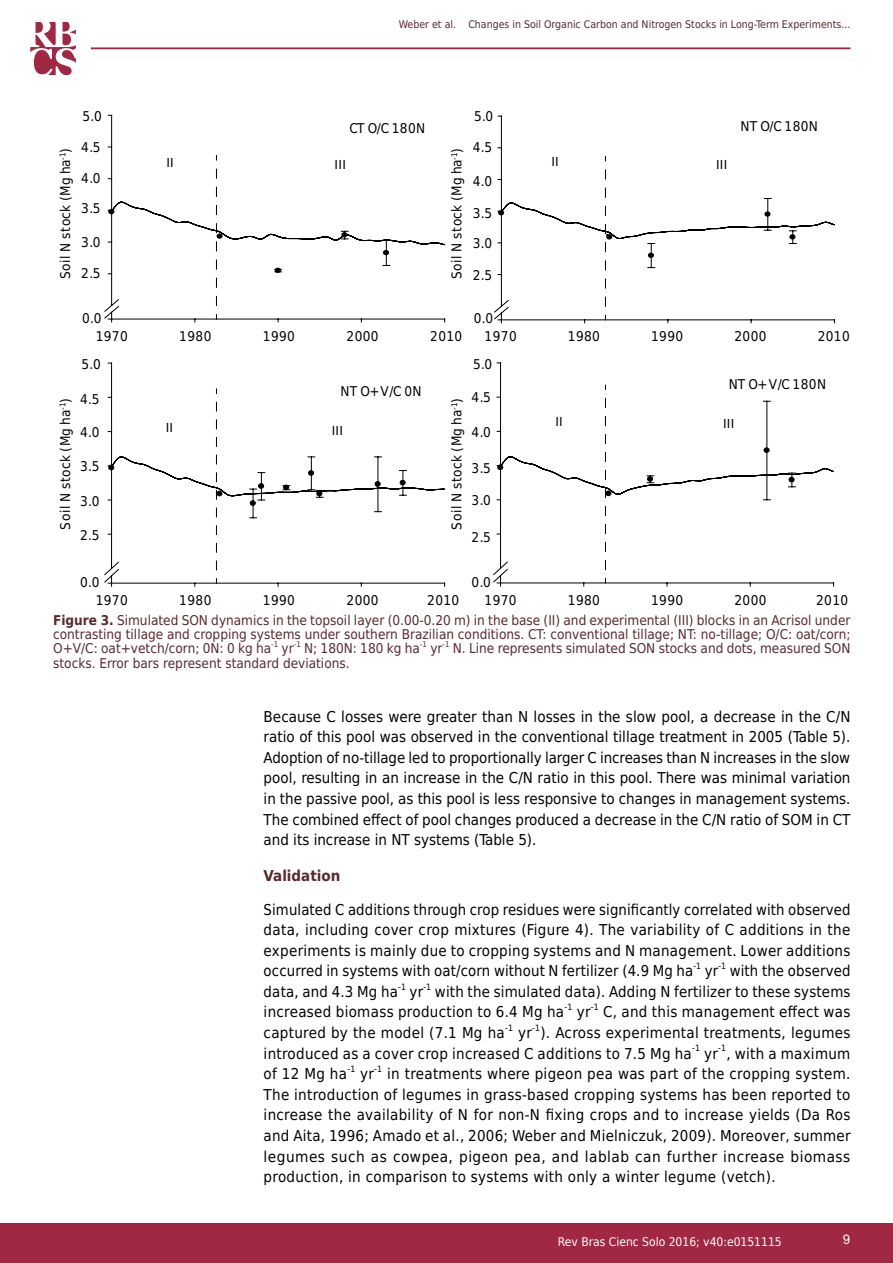
<style>
.page{position:relative;width:893px;height:1263px;background:#fff}
.page>*{position:absolute;margin:0;border:0;box-sizing:border-box;transform-origin:0 0}
.t1{font:15px/20.5px "DejaVu Sans Condensed";letter-spacing:.02em;color:#000;text-align:justify}
.t2{font:700 15px "DejaVu Sans Condensed";color:#582931}
.t3{font:13.5px/14.2px "DejaVu Sans Condensed";color:#582931;text-align:justify}
.t4{font:13.5px "DejaVu Sans Condensed";letter-spacing:.03em;color:#010101}
.t5{font:13.5px "DejaVu Sans Condensed";letter-spacing:.01em;color:#010101}
.t6{font:13.5px "Akkurat Pro";color:#fff}
.t7{font:12.45px "DejaVu Sans Condensed";letter-spacing:.02em;color:#010101;scale:1.09 1}
.t8{font:12px "DejaVu Sans Condensed";color:#fff}
.t9{font:10.5px "DejaVu Sans Condensed";color:#582931}
.t10{font:8.7px "DejaVu Sans Condensed";color:#000}
.t11{font:7.8px "DejaVu Sans Condensed";color:#582931}
.s1{font-weight:700}
</style>
<div class="page">
<div style="left:0;top:1223px;width:893px;height:40px;background:#a02842"></div>
<hr style="left:91px;top:47px;width:759px;height:2px;background:#a02842">
<svg style="left:30px;top:22px;width:46px;height:52px"></svg>
<svg style="left:494px;top:115px;width:341px;height:208px"></svg>
<svg style="left:498px;top:210px;width:6px;height:5px"></svg>
<svg style="left:104px;top:115px;width:341px;height:207px"></svg>
<svg style="left:104px;top:362px;width:341px;height:224px"></svg>
<svg style="left:493px;top:362px;width:341px;height:224px"></svg>
<svg style="left:562px;top:156px;width:273px;height:150px"></svg>
<p class="t9" style="left:399px;top:16px;width:453px">Weber et al. Changes in Soil Organic Carbon and Nitrogen Stocks in Long-Term Experiments...</p>
<p class="t5" style="left:54px;top:279px;width:133px;rotate:-90deg">Soil N stock (Mg ha<sup>-1</sup>)</p>
<p class="t4" style="left:82px;top:105px;width:21px">5.0</p>
<p class="t4" style="left:81px;top:136px;width:21px">4.5</p>
<p class="t4" style="left:81px;top:167px;width:21px">4.0</p>
<p class="t4" style="left:81px;top:198px;width:21px">3.5</p>
<p class="t4" style="left:81px;top:231px;width:21px">3.0</p>
<p class="t4" style="left:81px;top:263px;width:21px">2.5</p>
<p class="t4" style="left:474px;top:105px;width:21px">5.0</p>
<p class="t4" style="left:349px;top:117px;width:77px">CT O/C 180N</p>
<p class="t4" style="left:741px;top:115px;width:79px">NT O/C 180N</p>
<p class="t4" style="left:473px;top:136px;width:21px">4.5</p>
<p class="t5" style="left:446px;top:279px;width:133px;rotate:-90deg">Soil N stock (Mg ha<sup>-1</sup>)</p>
<p class="t7" style="left:166px;top:152px;width:8px">II</p>
<p class="t7" style="left:551px;top:152px;width:8px">II</p>
<p class="t7" style="left:335px;top:154px;width:12px">III</p>
<p class="t7" style="left:716px;top:154px;width:12px">III</p>
<p class="t4" style="left:473px;top:170px;width:21px">4.0</p>
<p class="t4" style="left:473px;top:202px;width:21px">3.5</p>
<p class="t4" style="left:473px;top:233px;width:21px">3.0</p>
<p class="t4" style="left:473px;top:264px;width:21px">2.5</p>
<p class="t4" style="left:82px;top:307px;width:21px">0.0</p>
<p class="t4" style="left:474px;top:307px;width:21px">0.0</p>
<p class="t4" style="left:96px;top:325px;width:34px">1970</p>
<p class="t4" style="left:179px;top:325px;width:34px">1980</p>
<p class="t4" style="left:263px;top:325px;width:34px">1990</p>
<p class="t4" style="left:347px;top:325px;width:34px">2000</p>
<p class="t4" style="left:430px;top:325px;width:34px">2010</p>
<p class="t4" style="left:485px;top:325px;width:34px">1970</p>
<p class="t4" style="left:568px;top:325px;width:34px">1980</p>
<p class="t4" style="left:651px;top:325px;width:34px">1990</p>
<p class="t4" style="left:734px;top:325px;width:34px">2000</p>
<p class="t4" style="left:818px;top:325px;width:34px">2010</p>
<p class="t4" style="left:82px;top:353px;width:21px">5.0</p>
<p class="t4" style="left:473px;top:353px;width:21px">5.0</p>
<p class="t4" style="left:80px;top:388px;width:21px">4.5</p>
<p class="t5" style="left:54px;top:530px;width:133px;rotate:-90deg">Soil N stock (Mg ha<sup>-1</sup>)</p>
<p class="t4" style="left:80px;top:421px;width:21px">4.0</p>
<p class="t4" style="left:80px;top:455px;width:21px">3.5</p>
<p class="t4" style="left:80px;top:490px;width:21px">3.0</p>
<p class="t4" style="left:80px;top:524px;width:21px">2.5</p>
<p class="t7" style="left:166px;top:418px;width:8px">II</p>
<p class="t4" style="left:340px;top:380px;width:83px">NT O+V/C 0N</p>
<p class="t7" style="left:332px;top:420px;width:12px">III</p>
<p class="t4" style="left:472px;top:386px;width:21px">4.5</p>
<p class="t5" style="left:446px;top:530px;width:133px;rotate:-90deg">Soil N stock (Mg ha<sup>-1</sup>)</p>
<p class="t4" style="left:472px;top:421px;width:21px">4.0</p>
<p class="t4" style="left:472px;top:457px;width:21px">3.5</p>
<p class="t4" style="left:472px;top:489px;width:21px">3.0</p>
<p class="t4" style="left:472px;top:526px;width:21px">2.5</p>
<p class="t7" style="left:555px;top:411px;width:8px">II</p>
<p class="t4" style="left:729px;top:373px;width:99px">NT O+V/C 180N</p>
<p class="t7" style="left:723px;top:414px;width:12px">III</p>
<p class="t4" style="left:80px;top:571px;width:21px">0.0</p>
<p class="t4" style="left:472px;top:571px;width:21px">0.0</p>
<p class="t4" style="left:96px;top:589px;width:34px">1970</p>
<p class="t4" style="left:179px;top:589px;width:34px">1980</p>
<p class="t4" style="left:263px;top:589px;width:34px">1990</p>
<p class="t4" style="left:347px;top:589px;width:34px">2000</p>
<p class="t4" style="left:427px;top:589px;width:34px">2010</p>
<p class="t4" style="left:485px;top:589px;width:34px">1970</p>
<p class="t4" style="left:568px;top:589px;width:34px">1980</p>
<p class="t4" style="left:651px;top:589px;width:34px">1990</p>
<p class="t4" style="left:734px;top:589px;width:34px">2000</p>
<p class="t4" style="left:816px;top:589px;width:34px">2010</p>
<p class="t3" style="left:53px;top:613px;width:799px"><span class="s1">Figure 3.</span> Simulated SON dynamics in the topsoil layer (0.00-0.20 m) in the base (II) and experimental (III) blocks in an Acrisol under contrasting tillage and cropping systems under southern Brazilian conditions. CT: conventional tillage; NT: no-tillage; O/C: oat/corn; O+V/C: oat+vetch/corn; 0N: 0 kg ha</p>
<p class="t11" style="left:271px;top:638px;width:9px">-1</p>
<p class="t11" style="left:294px;top:638px;width:9px">-1</p>
<p class="t3" style="left:304px;top:641px;width:117px">N; 180N: 180 kg ha</p>
<p class="t11" style="left:420px;top:638px;width:9px">-1</p>
<p class="t11" style="left:442px;top:638px;width:9px">-1</p>
<p class="t3" style="left:453px;top:641px;width:399px">N. Line represents simulated SON stocks and dots, measured SON</p>
<p class="t3" style="left:282px;top:641px;width:14px">yr</p>
<p class="t3" style="left:430px;top:641px;width:14px">yr</p>
<p class="t3" style="left:53px;top:655px;width:298px">stocks. Error bars represent standard deviations.</p>
<p class="t1" style="left:264px;top:706px;width:588px">Because C losses were greater than N losses in the slow pool, a decrease in the C/N ratio of this pool was observed in the conventional tillage treatment in 2005 (Table 5).<br>Adoption of no-tillage led to proportionally larger C increases than N increases in the slow pool, resulting in an increase in the C/N ratio in this pool. There was minimal variation in the passive pool, as this pool is less responsive to changes in management systems.<br>The combined effect of pool changes produced a decrease in the C/N ratio of SOM in CT and its increase in NT systems (Table 5).</p>
<p class="t2" style="left:264px;top:863px;width:78px">Validation</p>
<p class="t1" style="left:264px;top:899px;width:588px">Simulated C additions through crop residues were significantly correlated with observed data, including cover crop mixtures (Figure 4). The variability of C additions in the experiments is mainly due to cropping systems and N management. Lower additions occurred in systems with oat/corn without N fertilizer (4.9 Mg ha</p>
<p class="t10" style="left:693px;top:959px;width:9px">-1</p>
<p class="t10" style="left:718px;top:959px;width:9px">-1</p>
<p class="t1" style="left:730px;top:960px;width:122px">with the observed</p>
<p class="t1" style="left:705px;top:960px;width:15px">yr</p>
<p class="t1" style="left:264px;top:981px;width:136px">data, and 4.3 Mg ha</p>
<p class="t10" style="left:398px;top:979px;width:9px">-1</p>
<p class="t10" style="left:423px;top:979px;width:9px">-1</p>
<p class="t1" style="left:264px;top:981px;width:588px;text-indent:171px">with the simulated data). Adding N fertilizer to these systems increased biomass production to 6.4 Mg ha</p>
<p class="t1" style="left:410px;top:981px;width:15px">yr</p>
<p class="t10" style="left:565px;top:1000px;width:9px">-1</p>
<p class="t10" style="left:591px;top:1000px;width:9px">-1</p>
<p class="t1" style="left:603px;top:1001px;width:249px">C, and this management effect was</p>
<p class="t1" style="left:577px;top:1001px;width:15px">yr</p>
<p class="t1" style="left:264px;top:1022px;width:243px">captured by the model (7.1 Mg ha</p>
<p class="t10" style="left:505px;top:1021px;width:9px">-1</p>
<p class="t10" style="left:532px;top:1021px;width:9px">-1</p>
<p class="t1" style="left:264px;top:1022px;width:588px;text-indent:277px">). Across experimental treatments, legumes introduced as a cover crop increased C additions to 7.5 Mg ha</p>
<p class="t1" style="left:518px;top:1022px;width:15px">yr</p>
<p class="t10" style="left:692px;top:1041px;width:9px">-1</p>
<p class="t10" style="left:718px;top:1041px;width:9px">-1</p>
<p class="t1" style="left:726px;top:1043px;width:126px">, with a maximum</p>
<p class="t1" style="left:704px;top:1043px;width:15px">yr</p>
<p class="t1" style="left:264px;top:1063px;width:85px">of 12 Mg ha</p>
<p class="t10" style="left:347px;top:1062px;width:9px">-1</p>
<p class="t10" style="left:374px;top:1062px;width:9px">-1</p>
<p class="t1" style="left:264px;top:1063px;width:588px;text-indent:124px">in treatments where pigeon pea was part of the cropping system.<br>The introduction of legumes in grass-based cropping systems has been reported to increase the availability of N for non-N fixing crops and to increase yields (Da Ros and Aita, 1996; Amado et al., 2006; Weber and Mielniczuk, 2009). Moreover, summer legumes such as cowpea, pigeon pea, and lablab can further increase biomass production, in comparison to systems with only a winter legume (vetch).</p>
<p class="t1" style="left:360px;top:1063px;width:15px">yr</p>
<p class="t8" style="left:558px;top:1231px;width:225px">Rev Bras Cienc Solo 2016; v40:e0151115</p>
<p class="t6" style="left:843px;top:1231px;width:9px">9</p>
</div>
